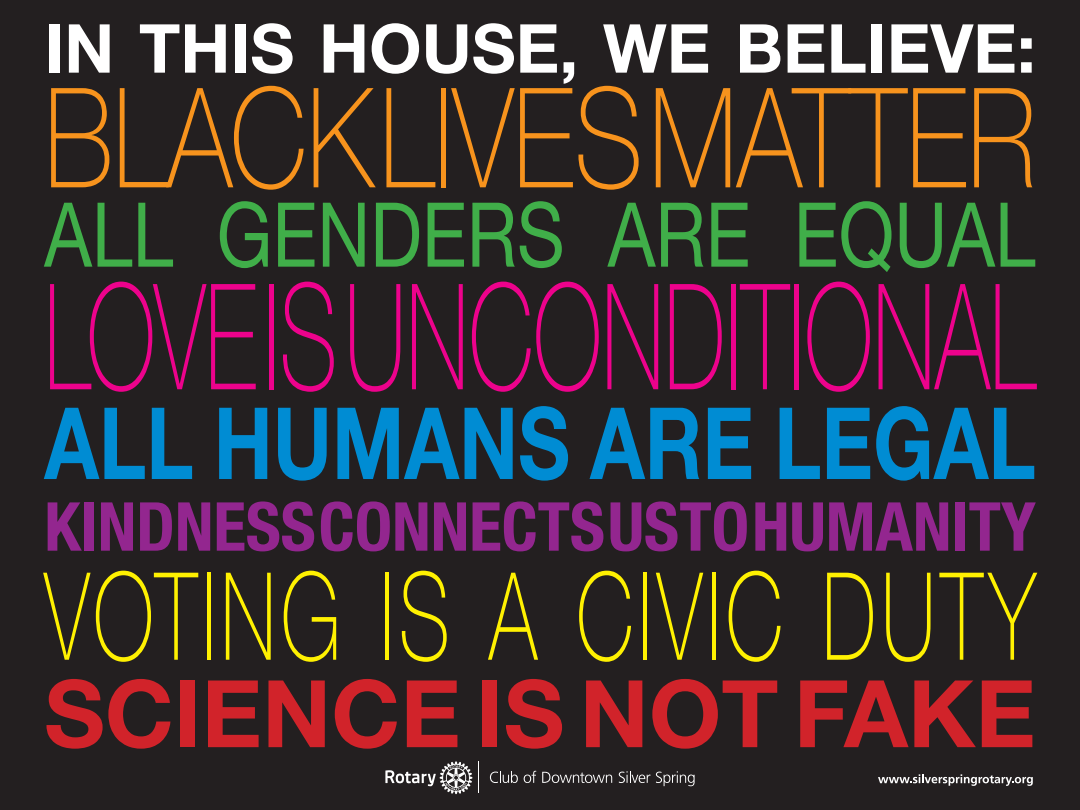
<style>
.page{position:relative;width:1080px;height:810px;background:#231f20}
.page>*{position:absolute;margin:0;border:0;box-sizing:border-box;transform-origin:0 0}
.t1{font:100 147.31px "Helvetica Neue";color:#ed028c;scale:.63 1}
.t2{font:100 138.94px "Helvetica Neue";color:#f7931d;scale:.78 1}
.t3{font:100 121.88px "Helvetica Neue";letter-spacing:.06em;color:#fff101;scale:.67 1}
.t4{font:700 99.81px "Helvetica Neue";color:#008cd3;scale:.8 1}
.t5{font:700 93.38px "Helvetica Neue";color:#d1232a}
.t6{font:89.56px "Helvetica Neue";color:#40ae49;scale:.82 1}
.t7{font:700 condensed 67.62px "Helvetica Neue";letter-spacing:-.005em;color:#93268f}
.t8{font:700 67.62px "Helvetica Neue";color:#fff}
</style>
<div class="page">
<svg style="left:385px;top:761px;width:87px;height:33px"></svg>
<hr style="left:478px;top:761px;width:1px;height:32px;background:#fff">
<svg style="left:490px;top:771px;width:28px;height:12px"></svg>
<svg style="left:524px;top:771px;width:12px;height:12px"></svg>
<svg style="left:542px;top:772px;width:70px;height:11px"></svg>
<svg style="left:619px;top:771px;width:31px;height:12px"></svg>
<svg style="left:656px;top:771px;width:39px;height:15px"></svg>
<svg style="left:878px;top:774px;width:155px;height:12px"></svg>
<p class="t8" style="left:44px;top:-5px;width:993px">IN THIS HOUSE, WE BELIEVE:</p>
<h2 class="t2" style="left:44px;top:33px;width:1273px">BLACK LIVES MATTER</h2>
<h3 class="t6" style="left:44px;top:170px;width:1211px">ALL GENDERS ARE EQUAL</h3>
<h1 class="t1" style="left:44px;top:225px;width:1575px">LOVE IS UNCONDITIONAL</h1>
<h3 class="t4" style="left:44px;top:365px;width:1241px">ALL HUMANS ARE LEGAL</h3>
<p class="t7" style="left:44px;top:470px;width:993px">KINDNESS CONNECTS US TO HUMANITY</p>
<h3 class="t3" style="left:44px;top:524px;width:1481px">VOTING IS A CIVIC DUTY</h3>
<h3 class="t5" style="left:44px;top:641px;width:993px">SCIENCE IS NOT FAKE</h3>
</div>
